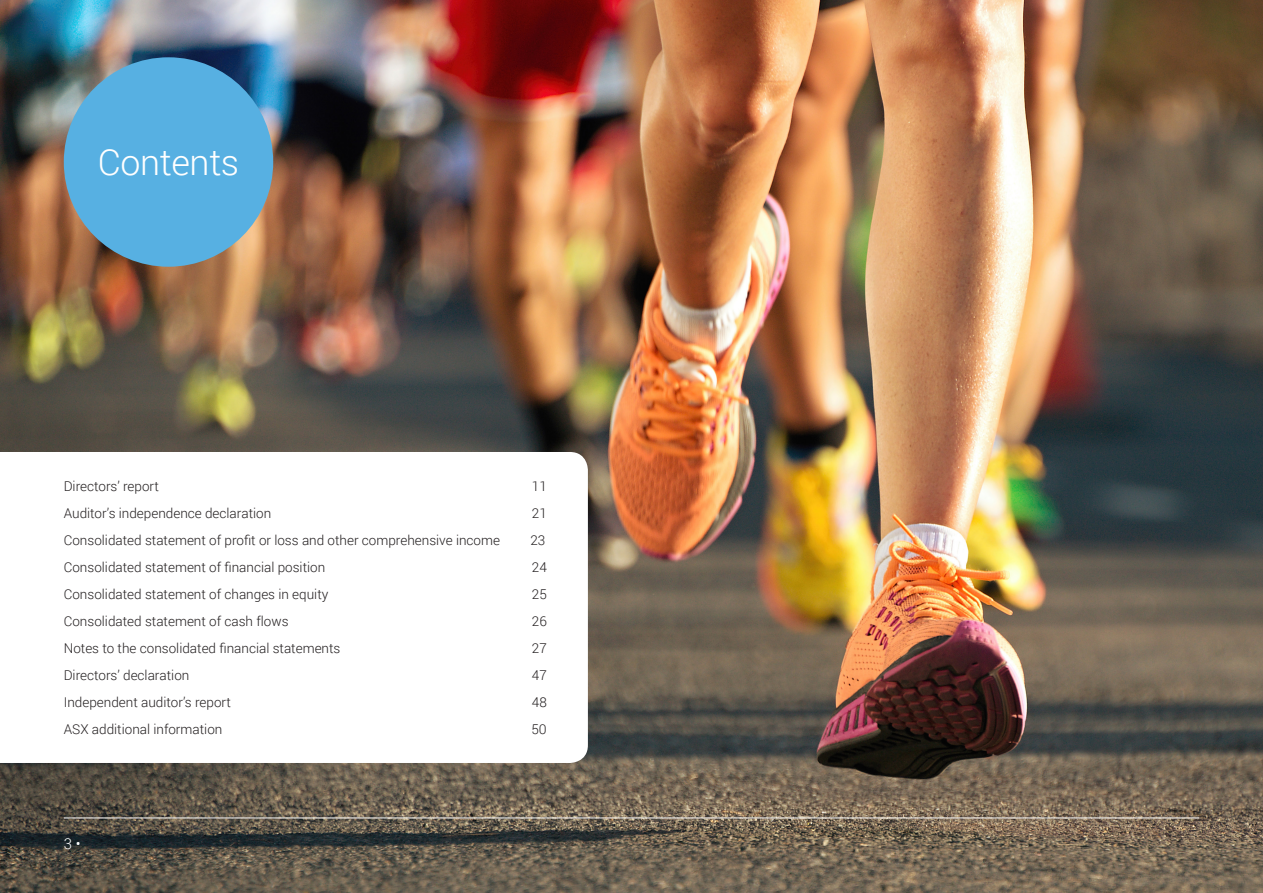
<style>
.page{position:relative;width:1263px;height:893px;background:#fff}
.page>*{position:absolute;margin:0;border:0;box-sizing:border-box;transform-origin:0 0}
.t1{font:300 36px "Roboto";letter-spacing:-.01em;color:#fff}
.Body_Text_Bullets{font:300 15px "Roboto";color:#fff}
.t2{font:300 13.5px "Roboto";color:#231f20}
</style>
<div class="page">
<img style="left:0;top:0;width:1263px;height:893px">
<hr style="left:64px;top:818px;width:1135px;height:1px;background:#fff">
<div style="left:64px;top:57px;width:209px;height:210px;background:#57b0e2;border-radius:50%"></div>
<svg style="left:0;top:452px;width:588px;height:311px"></svg>
<p class="t1" style="left:98px;top:137px;width:143px">Contents</p>
<p class="t2" style="left:64px;top:477px;width:97px">Directors’ report</p>
<p class="t2" style="left:532px;top:477px;width:16px">11</p>
<p class="t2" style="left:64px;top:504px;width:209px">Auditor’s independence declaration</p>
<p class="t2" style="left:532px;top:504px;width:16px">21</p>
<p class="t2" style="left:64px;top:531px;width:438px">Consolidated statement of profit or loss and other comprehensive income</p>
<p class="t2" style="left:530px;top:531px;width:16px">23</p>
<p class="t2" style="left:64px;top:558px;width:263px">Consolidated statement of financial position</p>
<p class="t2" style="left:532px;top:558px;width:16px">24</p>
<p class="t2" style="left:64px;top:585px;width:266px">Consolidated statement of changes in equity</p>
<p class="t2" style="left:532px;top:585px;width:16px">25</p>
<p class="t2" style="left:64px;top:612px;width:226px">Consolidated statement of cash flows</p>
<p class="t2" style="left:532px;top:612px;width:16px">26</p>
<p class="t2" style="left:64px;top:639px;width:278px">Notes to the consolidated financial statements</p>
<p class="t2" style="left:532px;top:639px;width:16px">27</p>
<p class="t2" style="left:64px;top:666px;width:127px">Directors’ declaration</p>
<p class="t2" style="left:532px;top:666px;width:16px">47</p>
<p class="t2" style="left:64px;top:693px;width:169px">Independent auditor’s report</p>
<p class="t2" style="left:532px;top:693px;width:16px">48</p>
<p class="t2" style="left:64px;top:720px;width:160px">ASX additional information</p>
<p class="t2" style="left:531px;top:720px;width:17px">50</p>
<p class="Body_Text_Bullets" style="left:64px;top:833px;width:18px">3 •</p>
</div>
